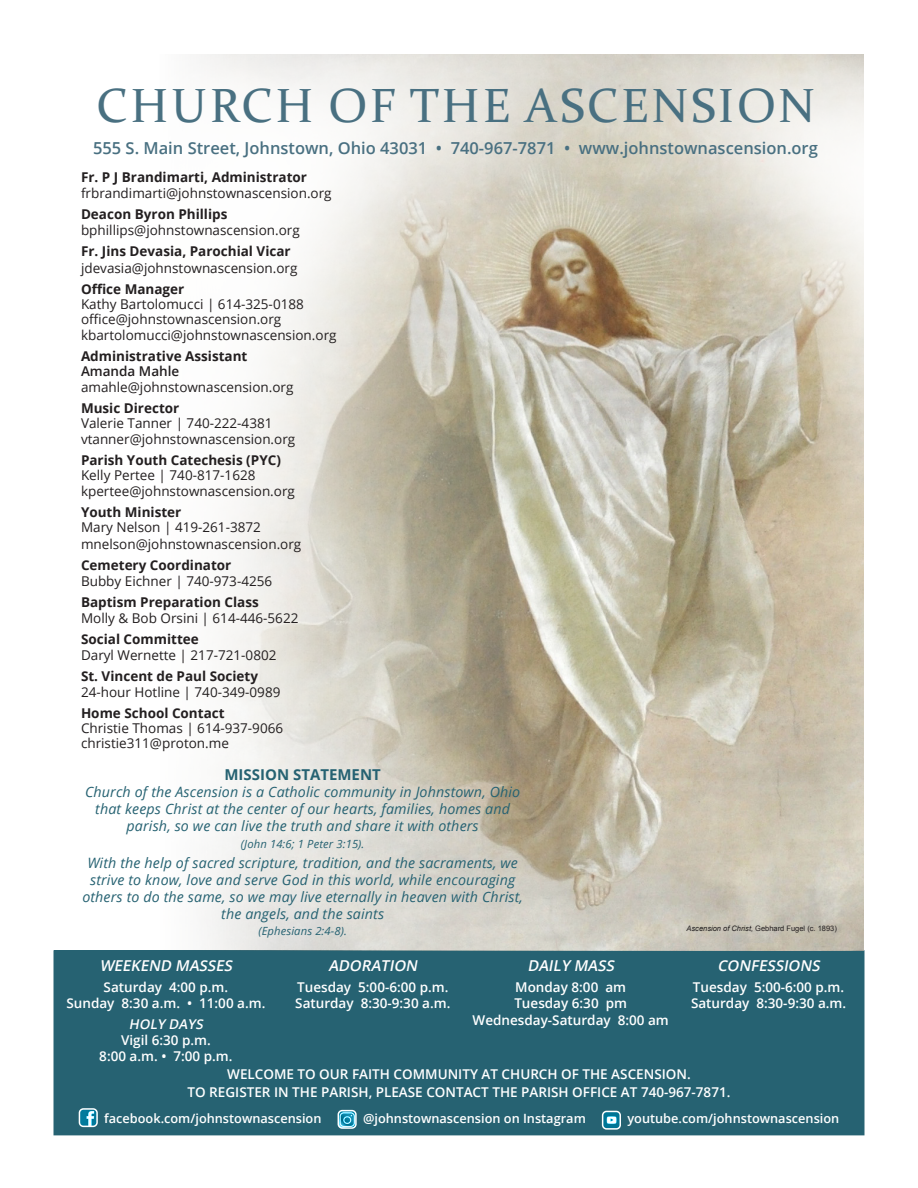
<style>
.page{position:relative;width:918px;height:1188px;background:#fff}
.page>*{position:absolute;margin:0;border:0;box-sizing:border-box;transform-origin:0 0}
.t1{font:48px "Constantia";letter-spacing:.06em;color:#497081}
.t2{font:600 16.5px "Open Sans";color:#497081}
.t3{font:italic 600 15px "Open Sans";color:#fff}
.t4{font:700 15px "Open Sans";color:#266272}
.t5{font:italic 14.25px/17.1px "Open Sans";letter-spacing:.01em;color:#266272;text-align:center}
.t6{font:13.5px/15.6px "Open Sans";color:#231f20}
.t7{font:600 13.5px/16.2px "Open Sans";color:#fff;text-align:center}
.t8{font:600 12.75px "Open Sans";color:#fff}
.t9{font:italic 11.25px "Open Sans";letter-spacing:.01em;color:#266272}
.t10{font:7.5px "Arial";color:#231f20}
.s1{font-weight:700}
.s2{font-weight:600}
.s3{font-style:italic}
</style>
<div class="page">
<div style="left:54px;top:951px;width:810px;height:184px;background:#266272"></div>
<div style="left:54px;top:950px;width:810px;height:185px;border:1px solid #266272"></div>
<img style="left:196px;top:55px;width:668px;height:895px">
<img style="left:79px;top:1111px;width:16px;height:15px">
<div style="left:79px;top:1108px;width:19px;height:19px;border:2px solid #fff;border-radius:4px"></div>
<img style="left:338px;top:1111px;width:16px;height:17px">
<div style="left:338px;top:1110px;width:19px;height:19px;border:2px solid #fff;border-radius:4px"></div>
<img style="left:603px;top:1111px;width:17px;height:16px">
<div style="left:602px;top:1111px;width:19px;height:19px;border:2px solid #fff;border-radius:4px"></div>
<p class="t1" style="left:96px;top:73px;width:720px">CHURCH OF THE ASCENSION</p>
<p class="t2" style="left:93px;top:137px;width:726px">555 S. Main Street, Johnstown, Ohio 43031 • 740-967-7871 • www.johnstownascension.org</p>
<p class="t6" style="left:81px;top:169px;width:252px;line-height:16.2px"><span class="s1">Fr. P J Brandimarti, Administrator </span>frbrandimarti@johnstownascension.org</p>
<p class="t6" style="left:81px;top:206px;width:220px;line-height:16.2px"><span class="s1">Deacon Byron Phillips </span>bphillips@johnstownascension.org</p>
<p class="t6" style="left:81px;top:243px;width:218px;line-height:16.2px"><span class="s1">Fr. Jins Devasia, Parochial Vicar </span>jdevasia@johnstownascension.org</p>
<p class="t6" style="left:81px;top:281px;width:257px"><span class="s1">Office Manager<br></span>Kathy Bartolomucci | 614-325-0188 office@johnstownascension.org kbartolomucci@johnstownascension.org</p>
<p class="t6" style="left:81px;top:348px;width:214px"><span class="s1">Administrative Assistant<br></span><span class="s2">Amanda Mahle </span>amahle@johnstownascension.org</p>
<p class="t6" style="left:81px;top:400px;width:216px"><span class="s1">Music Director<br></span>Valerie Tanner | 740-222-4381 vtanner@johnstownascension.org</p>
<p class="t6" style="left:81px;top:452px;width:215px"><span class="s1">Parish Youth Catechesis (PYC)<br></span>Kelly Pertee | 740-817-1628 kpertee@johnstownascension.org</p>
<p class="t6" style="left:81px;top:504px;width:222px"><span class="s1">Youth Minister<br></span>Mary Nelson | 419-261-3872 mnelson@johnstownascension.org</p>
<p class="t6" style="left:81px;top:556px;width:193px;line-height:16.2px"><span class="s1">Cemetery Coordinator<br></span>Bubby Eichner | 740-973-4256</p>
<p class="t6" style="left:81px;top:593px;width:219px;line-height:16.2px"><span class="s1">Baptism Preparation Class<br></span>Molly &amp; Bob Orsini | 614-446-5622</p>
<p class="t6" style="left:81px;top:631px;width:197px;line-height:16.2px"><span class="s1">Social Committee<br></span>Daryl Wernette | 217-721-0802</p>
<p class="t6" style="left:81px;top:668px;width:201px;line-height:16.2px"><span class="s1">St. Vincent de Paul Society<br></span>24-hour Hotline | 740-349-0989</p>
<p class="t6" style="left:81px;top:706px;width:204px;line-height:15px"><span class="s1">Home School Contact<br></span>Christie Thomas | 614-937-9066 christie311@proton.me</p>
<p class="t4" style="left:224px;top:764px;width:158px">MISSION STATEMENT</p>
<p class="t5" style="left:85px;top:783px;width:437px">Church of the Ascension is a Catholic community in Johnstown, Ohio that keeps Christ at the center of our hearts, families, homes and parish, so we can live the truth and share it with others</p>
<p class="t9" style="left:241px;top:836px;width:125px">(John 14:6; 1 Peter 3:15).</p>
<p class="t5" style="left:82px;top:854px;width:442px">With the help of sacred scripture, tradition, and the sacraments, we strive to know, love and serve God in this world, while encouraging others to do the same, so we may live eternally in heaven with Christ, the angels, and the saints</p>
<p class="t9" style="left:258px;top:924px;width:90px">(Ephesians 2:4-8).</p>
<p class="t3" style="left:100px;top:956px;width:137px">WEEKEND MASSES</p>
<p class="t7" style="left:66px;top:979px;width:200px">Saturday 4:00 p.m.<br>Sunday 8:30 a.m. • 11:00 a.m.</p>
<p class="t7" style="left:99px;top:1016px;width:135px"><span class="s3">HOLY DAYS<br></span>Vigil 6:30 p.m.<br>8:00 a.m. • 7:00 p.m.</p>
<p class="t3" style="left:328px;top:956px;width:94px">ADORATION</p>
<p class="t7" style="left:295px;top:979px;width:157px;text-align:left">Tuesday 5:00-6:00 p.m.<br>Saturday 8:30-9:30 a.m.</p>
<p class="t3" style="left:527px;top:956px;width:92px">DAILY MASS</p>
<p class="t7" style="left:473px;top:979px;width:198px">Monday 8:00 am<br>Tuesday 6:30 pm<br>Wednesday-Saturday 8:00 am</p>
<p class="t10" style="left:687px;top:923px;width:152px"><span class="s3">Ascension of Christ,</span> Gebhard Fugel (c. 1893)</p>
<p class="t3" style="left:717px;top:956px;width:107px">CONFESSIONS</p>
<p class="t7" style="left:691px;top:979px;width:157px;text-align:left">Tuesday 5:00-6:00 p.m.<br>Saturday 8:30-9:30 a.m.</p>
<p class="t7" style="left:188px;top:1065px;width:544px;line-height:17.7px">WELCOME TO OUR FAITH COMMUNITY AT CHURCH OF THE ASCENSION.<br>TO REGISTER IN THE PARISH, PLEASE CONTACT THE PARISH OFFICE AT 740-967-7871.</p>
<p class="t8" style="left:104px;top:1110px;width:219px">facebook.com/johnstownascension</p>
<p class="t8" style="left:363px;top:1110px;width:224px">@johnstownascension on Instagram</p>
<p class="t8" style="left:627px;top:1110px;width:213px">youtube.com/johnstownascension</p>
</div>
